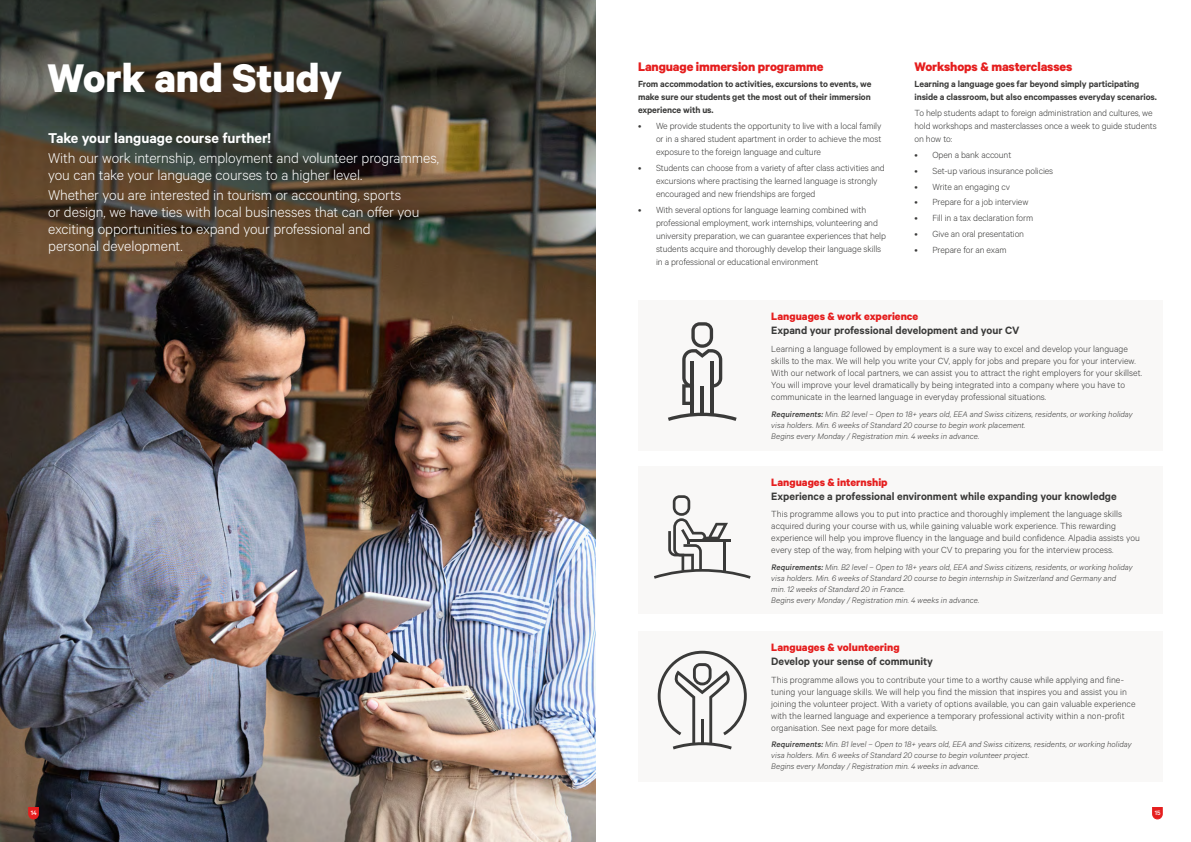
<style>
.page{position:relative;width:1191px;height:842px;background:#fff}
.page>*{position:absolute;margin:0;border:0;box-sizing:border-box;transform-origin:0 0}
.t1{font:700 45px "Calibre";color:#fff}
.t2{font:300 16px/17px "Calibre";letter-spacing:-.005em;color:#fff}
.t3{font:600 16px "Calibre";letter-spacing:-.005em;color:#fff}
.t4{font:700 14px "Calibre";letter-spacing:-.01em;color:#e51e1e}
.t5{font:600 12px "Calibre";color:#3a3a39}
.t6{font:700 12px "Calibre";color:#e51e1e}
.t7{font:300 10px/12px "Calibre";letter-spacing:-.005em;color:#3a3a39}
.t8{font:600 10px/13px "Calibre";letter-spacing:-.01em;color:#3a3a39;text-align:justify}
.t9{font:italic 300 9px/11px "Calibre";letter-spacing:.005em;color:#3a3a39}
.t10{font:500 7.1px "Calibre";color:#fff}
.s1{font-weight:500}
</style>
<div class="page">
<img style="left:0;top:0;width:595px;height:842px">
<div style="left:638px;top:631px;width:524px;height:151px;background:#f9f8f7"></div>
<svg style="left:657px;top:651px;width:90px;height:98px"></svg>
<div style="left:638px;top:467px;width:524px;height:147px;background:#f9f8f7"></div>
<div style="left:638px;top:300px;width:524px;height:151px;background:#f9f8f7"></div>
<hr style="left:690px;top:361px;width:4px;height:53px;background:#3a3a39">
<hr style="left:710px;top:361px;width:4px;height:53px;background:#3a3a39">
<hr style="left:700px;top:386px;width:4px;height:28px;background:#3a3a39">
<svg style="left:668px;top:412px;width:68px;height:9px"></svg>
<svg style="left:682px;top:322px;width:40px;height:83px"></svg>
<svg style="left:654px;top:495px;width:96px;height:84px"></svg>
<svg style="left:1152px;top:807px;width:11px;height:13px"></svg>
<svg style="left:28px;top:807px;width:11px;height:13px"></svg>
<h1 class="t1" style="left:47px;top:51px;width:296px">Work and Study</h1>
<h3 class="t4" style="left:638px;top:59px;width:187px">Language immersion programme</h3>
<p class="t8" style="left:638px;top:77px;width:235px">From accommodation to activities, excursions to events, we make sure our students get the most out of their immersion experience with us.</p>
<p class="t7" style="left:656px;top:119px;width:227px;line-height:13px;text-align:justify;text-indent:-18px">• We provide students the opportunity to live with a local family or in a shared student apartment in order to achieve the most exposure to the foreign language and culture</p>
<p class="t7" style="left:656px;top:161px;width:230px;line-height:13px;text-indent:-18px">• Students can choose from a variety of after class activities and excursions where practising the learned language is strongly encouraged and new friendships are forged</p>
<p class="t7" style="left:656px;top:203px;width:231px;line-height:13px;text-indent:-18px">• With several options for language learning combined with professional employment, work internships, volunteering and university preparation, we can guarantee experiences that help students acquire and thoroughly develop their language skills in a professional or educational environment</p>
<h2 class="t3" style="left:48px;top:128px;width:224px">Take your language course further!</h2>
<h2 class="t2" style="left:48px;top:149px;width:392px">With our work internship, employment and volunteer programmes, you can take your language courses to a higher level.</h2>
<h2 class="t2" style="left:48px;top:185px;width:373px">Whether you are interested in tourism or accounting, sports<br>or design, we have ties with local businesses that can offer you exciting opportunities to expand your professional and personal development.</h2>
<h3 class="t4" style="left:914px;top:59px;width:159px">Workshops &amp; masterclasses</h3>
<p class="t8" style="left:914px;top:77px;width:244px">Learning a language goes far beyond simply participating inside a classroom, but also encompasses everyday scenarios.</p>
<p class="t7" style="left:914px;top:106px;width:244px;line-height:13px">To help students adapt to foreign administration and cultures, we hold workshops and masterclasses once a week to guide students on how to:</p>
<p class="t7" style="left:914px;top:148px;width:98px">• Open a bank account</p>
<p class="t7" style="left:914px;top:164px;width:140px">• Set-up various insurance policies</p>
<p class="t7" style="left:914px;top:180px;width:97px">• Write an engaging cv</p>
<p class="t7" style="left:914px;top:196px;width:115px">• Prepare for a job interview</p>
<p class="t7" style="left:914px;top:212px;width:120px">• Fill in a tax declaration form</p>
<p class="t7" style="left:914px;top:228px;width:111px">• Give an oral presentation</p>
<p class="t7" style="left:914px;top:243px;width:93px">• Prepare for an exam</p>
<p class="t6" style="left:771px;top:309px;width:148px">Languages &amp; work experience</p>
<p class="t5" style="left:771px;top:324px;width:250px">Expand your professional development and your CV</p>
<p class="t7" style="left:771px;top:343px;width:372px">Learning a language followed by employment is a sure way to excel and develop your language skills to the max. We will help you write your CV, apply for jobs and prepare you for your interview.<br>With our network of local partners, we can assist you to attract the right employers for your skillset.<br>You will improve your level dramatically by being integrated into a company where you have to communicate in the learned language in everyday professional situations.</p>
<p class="t9" style="left:771px;top:408px;width:363px"><span class="s1">Requirements:</span>Min. B2 level – Open to 18+ years old, EEA and Swiss citizens, residents, or working holiday visa holders. Min. 6 weeks of Standard 20 course to begin work placement.<br>Begins every Monday / Registration min. 4 weeks in advance.</p>
<p class="t6" style="left:771px;top:474px;width:118px">Languages &amp; internship</p>
<p class="t5" style="left:771px;top:489px;width:347px">Experience a professional environment while expanding your knowledge</p>
<p class="t7" style="left:771px;top:508px;width:370px">This programme allows you to put into practice and thoroughly implement the language skills acquired during your course with us, while gaining valuable work experience. This rewarding experience will help you improve fluency in the language and build confidence. Alpadia assists you every step of the way, from helping with your CV to preparing you for the interview process.</p>
<p class="t9" style="left:771px;top:561px;width:363px"><span class="s1">Requirements:</span>Min. B2 level – Open to 18+ years old, EEA and Swiss citizens, residents, or working holiday visa holders. Min. 6 weeks of Standard 20 course to begin internship in Switzerland and Germany and<br>min. 12 weeks of Standard 20 in France.<br>Begins every Monday / Registration min. 4 weeks in advance.</p>
<p class="t6" style="left:771px;top:640px;width:130px">Languages &amp; volunteering</p>
<p class="t5" style="left:771px;top:654px;width:163px">Develop your sense of community</p>
<p class="t7" style="left:771px;top:673px;width:366px">This programme allows you to contribute your time to a worthy cause while applying and fine&shy;tuning your language skills. We will help you find the mission that inspires you and assist you in joining the volunteer project. With a variety of options available, you can gain valuable experience with the learned language and experience a temporary professional activity within a non-profit organisation. See next page for more details.</p>
<p class="t9" style="left:771px;top:739px;width:362px"><span class="s1">Requirements:</span>Min. B1 level – Open to 18+ years old, EEA and Swiss citizens, residents, or working holiday visa holders. Min. 6 weeks of Standard 20 course to begin volunteer project.<br>Begins every Monday / Registration min. 4 weeks in advance.</p>
<p class="t10" style="left:31px;top:809px;width:8px">14</p>
<p class="t10" style="left:1154px;top:809px;width:7px">15</p>
</div>
